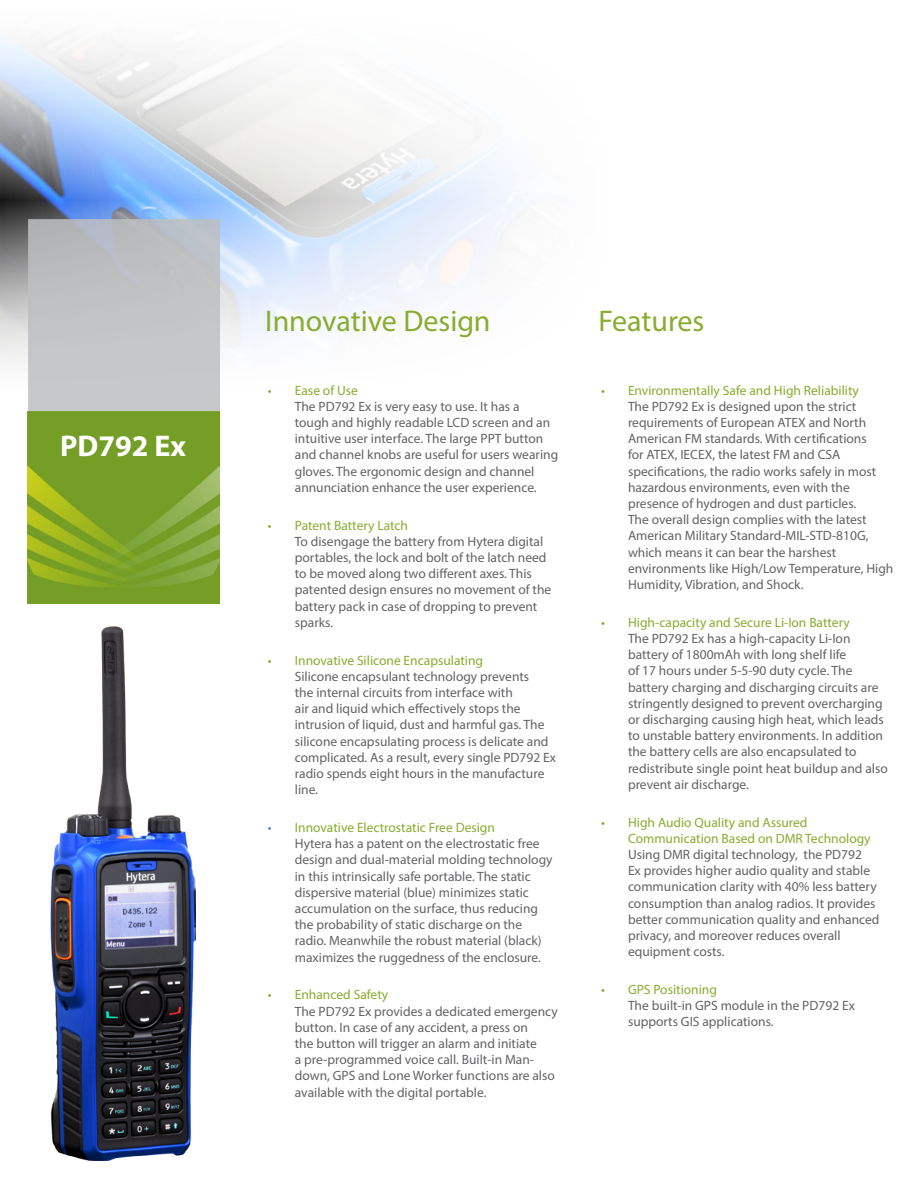
<style>
.page{position:relative;width:918px;height:1188px;background:#fff}
.page>*{position:absolute;margin:0;border:0;box-sizing:border-box;transform-origin:0 0}
.t1{font:30px "Myriad Pro";color:#88ac2e}
.t2{font:700 30px "Myriad Pro";color:#fff}
.t3{font:13.5px/16.2px "Myriad Pro";color:#636366}
.s1{color:#88ac2e}
.s2{color:#4d87c6}
</style>
<div class="page">
<img style="left:0;top:36px;width:528px;height:376px">
<img style="left:28px;top:220px;width:192px;height:383px">
<img style="left:51px;top:626px;width:145px;height:535px">
<p class="t2" style="left:60px;top:426px;width:127px">PD792 Ex</p>
<p class="t1" style="left:265px;top:302px;width:227px">Innovative Design</p>
<p class="t1" style="left:598px;top:302px;width:107px">Features</p>
<p class="t3" style="left:295px;top:382px;width:265px;text-indent:-27px"><span class="s1">• Ease of Use<br></span>The PD792 Ex is very easy to use. It has a<br>tough and highly readable LCD screen and an intuitive user interface. The large PPT button and channel knobs are useful for users wearing gloves. The ergonomic design and channel annunciation enhance the user experience.</p>
<p class="t3" style="left:295px;top:517px;width:258px;text-indent:-27px"><span class="s1">• Patent Battery Latch<br></span>To disengage the battery from Hytera digital portables, the lock and bolt of the latch need to be moved along two different axes. This patented design ensures no movement of the battery pack in case of dropping to prevent sparks.</p>
<p class="t3" style="left:295px;top:652px;width:263px;text-indent:-27px"><span class="s1">• Innovative Silicone Encapsulating<br></span>Silicone encapsulant technology prevents<br>the internal circuits from interface with<br>air and liquid which effectively stops the intrusion of liquid, dust and harmful gas. The silicone encapsulating process is delicate and complicated. As a result, every single PD792 Ex radio spends eight hours in the manufacture line.</p>
<p class="t3" style="left:295px;top:819px;width:259px;text-indent:-27px"><span class="s2">•</span> <span class="s1">Innovative Electrostatic Free Design<br></span>Hytera has a patent on the electrostatic free design and dual-material molding technology in this intrinsically safe portable. The static dispersive material (blue) minimizes static accumulation on the surface, thus reducing the probability of static discharge on the radio. Meanwhile the robust material (black) maximizes the ruggedness of the enclosure.</p>
<p class="t3" style="left:295px;top:987px;width:265px;text-indent:-27px"><span class="s1">• Enhanced Safety<br></span>The PD792 Ex provides a dedicated emergency button. In case of any accident, a press on<br>the button will trigger an alarm and initiate<br>a pre-programmed voice call. Built-in Man&shy;down, GPS and Lone Worker functions are also available with the digital portable.</p>
<p class="t3" style="left:628px;top:382px;width:267px;text-indent:-27px"><span class="s1">• Environmentally Safe and High Reliability<br></span>The PD792 Ex is designed upon the strict requirements of European ATEX and North American FM standards. With certifications<br>for ATEX, IECEX, the latest FM and CSA specifications, the radio works safely in most hazardous environments, even with the presence of hydrogen and dust particles.<br>The overall design complies with the latest American Military Standard-MIL-STD-810G, which means it can bear the harshest environments like High/Low Temperature, High Humidity, Vibration, and Shock.</p>
<p class="t3" style="left:628px;top:614px;width:261px;text-indent:-27px"><span class="s1">• High-capacity and Secure Li-Ion Battery<br></span>The PD792 Ex has a high-capacity Li-Ion battery of 1800mAh with long shelf life<br>of 17 hours under 5-5-90 duty cycle. The battery charging and discharging circuits are stringently designed to prevent overcharging or discharging causing high heat, which leads to unstable battery environments. In addition the battery cells are also encapsulated to redistribute single point heat buildup and also prevent air discharge.</p>
<p class="t3" style="left:628px;top:814px;width:253px;text-indent:-27px"><span class="s1">• High Audio Quality and Assured Communication Based on DMR Technology </span>Using DMR digital technology, the PD792<br>Ex provides higher audio quality and stable communication clarity with 40% less battery consumption than analog radios. It provides better communication quality and enhanced privacy, and moreover reduces overall equipment costs.</p>
<p class="t3" style="left:628px;top:981px;width:229px;text-indent:-27px"><span class="s1">• GPS Positioning<br></span>The built-in GPS module in the PD792 Ex supports GIS applications.</p>
</div>
